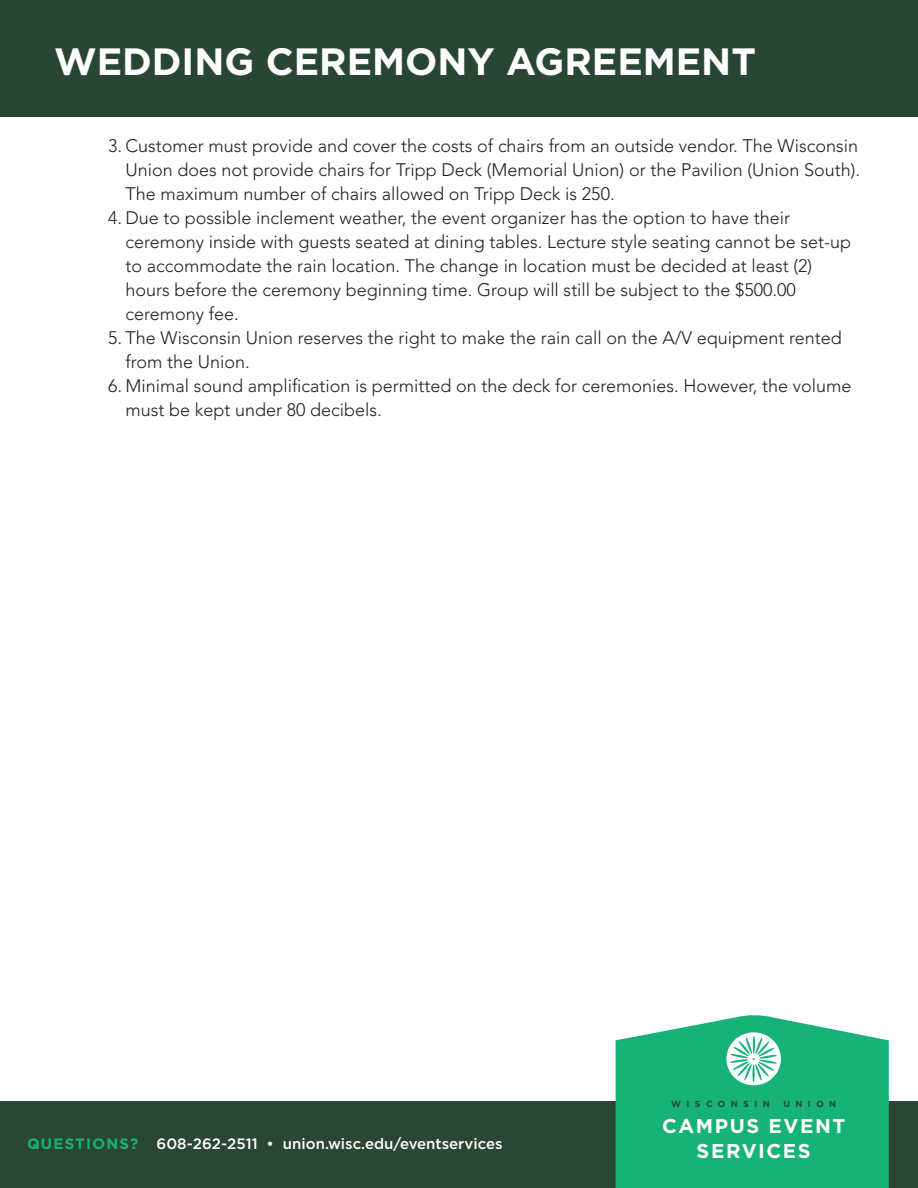
<style>
.page{position:relative;width:918px;height:1188px;background:#fff}
.page>*{position:absolute;margin:0;border:0;box-sizing:border-box;transform-origin:0 0}
.t1{font:700 38.1px "Gotham";color:#fff}
.t2{font:700 19.95px/25.3px "Gotham";letter-spacing:.08em;color:#fff;text-align:center}
.t3{font:300 18px/24px "Avenir";color:#231f20}
.t4{font:500 15px "Gotham";color:#fff}
.t5{font:700 8.85px "Gotham";letter-spacing:.62em;color:#284633}
.s1{font-weight:700;color:#16b278}
</style>
<div class="page">
<div style="left:0;top:1102px;width:918px;height:86px;background:#2a4634"></div>
<svg style="left:616px;top:1015px;width:273px;height:173px;background:#27b782"></svg>
<svg style="left:726px;top:1032px;width:55px;height:53px"></svg>
<div style="left:0;top:0;width:918px;height:117px;background:#284633"></div>
<h1 class="t1" style="left:54px;top:40px;width:704px">WEDDING CEREMONY AGREEMENT</h1>
<p class="t3" style="left:125px;top:134px;width:736px;text-align:justify;text-indent:-17px">3. Customer must provide and cover the costs of chairs from an outside vendor. The Wisconsin Union does not provide chairs for Tripp Deck (Memorial Union) or the Pavilion (Union South).<br>The maximum number of chairs allowed on Tripp Deck is 250.</p>
<p class="t3" style="left:125px;top:206px;width:727px;text-indent:-17px">4. Due to possible inclement weather, the event organizer has the option to have their ceremony inside with guests seated at dining tables. Lecture style seating cannot be set-up to accommodate the rain location. The change in location must be decided at least (2) hours before the ceremony beginning time. Group will still be subject to the $500.00 ceremony fee.</p>
<p class="t3" style="left:125px;top:326px;width:718px;text-indent:-17px">5. The Wisconsin Union reserves the right to make the rain call on the A/V equipment rented from the Union.</p>
<p class="t3" style="left:125px;top:374px;width:728px;text-indent:-17px">6. Minimal sound amplification is permitted on the deck for ceremonies. However, the volume must be kept under 80 decibels.</p>
<p class="t4" style="left:27px;top:1136px;width:477px"><span class="s1">QUESTIONS?</span> 608-262-2511 • union.wisc.edu/eventservices</p>
<p class="t5" style="left:671px;top:1099px;width:100px">WISCONSIN</p>
<p class="t5" style="left:783px;top:1099px;width:54px">UNION</p>
<p class="t2" style="left:662px;top:1113px;width:185px">CAMPUS EVENT<br>SERVICES</p>
</div>
